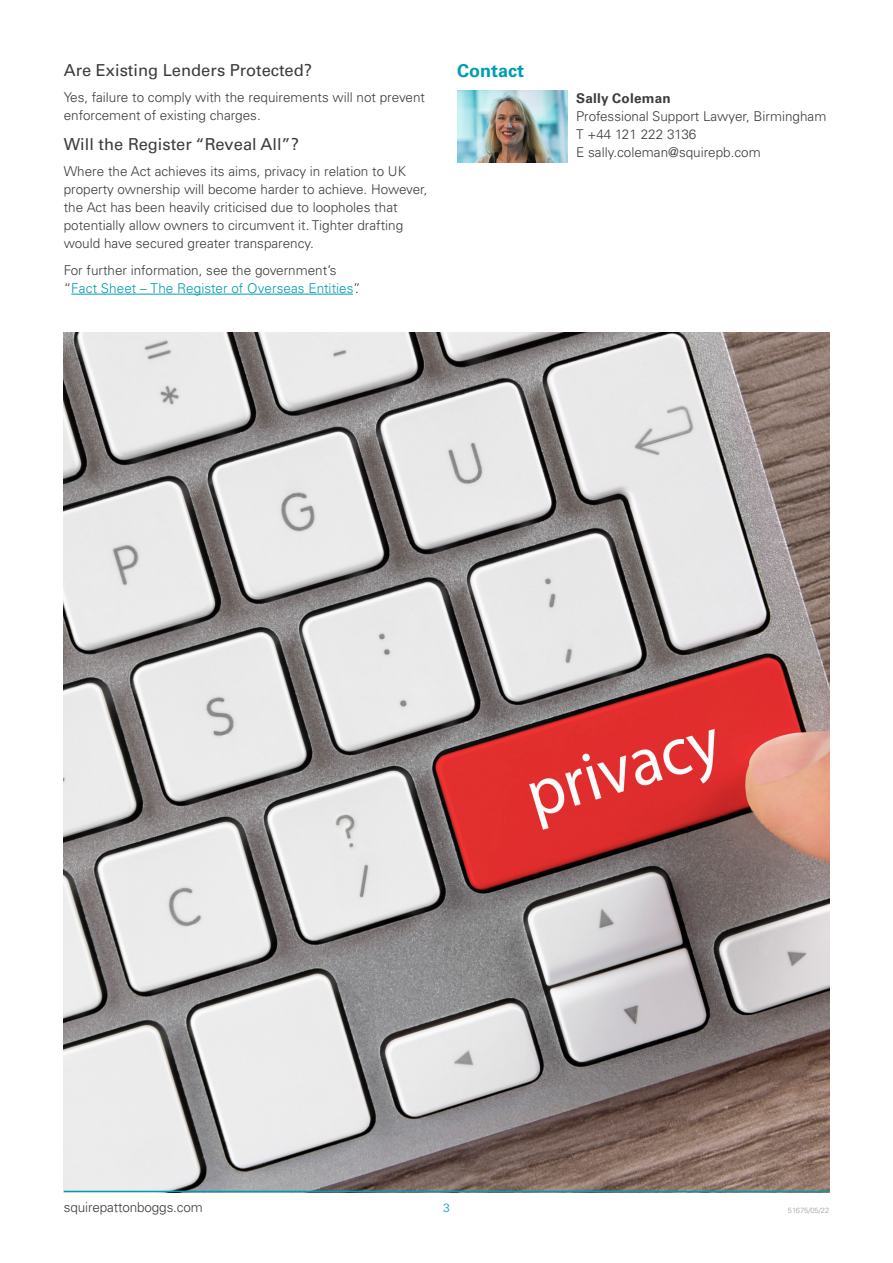
<style>
.page{position:relative;width:893px;height:1263px;background:#fff}
.page>*{position:absolute;margin:0;border:0;box-sizing:border-box;transform-origin:0 0}
.t1{font:700 18px "Univers LTCYR 65";color:#009db1}
.t2{font:16.5px "Univers LTCYR 55 Roman";color:#3c3c3b}
.t3{font:300 13.5px/18px "Univers LTCYR 45";color:#3c3c3b}
.t4{font:700 13.5px "Univers LTCYR 65";letter-spacing:.015em;color:#3c3c3b}
.t5{font:300 12px "Univers LTCYR 45";color:#009db1}
.t6{font:300 7.5px "Univers LTCYR 45";color:#9d9d9c}
.s1{color:#009db1}
</style>
<div class="page">
<img style="left:64px;top:332px;width:765px;height:859px">
<hr style="left:71px;top:294px;width:282px;height:1px;background:#009db1">
<img style="left:457px;top:91px;width:111px;height:72px">
<hr style="left:64px;top:1191px;width:765px;height:1px;background:#009db1">
<p class="t2" style="left:64px;top:58px;width:250px">Are Existing Lenders Protected?</p>
<p class="t3" style="left:64px;top:88px;width:363px">Yes, failure to comply with the requirements will not prevent enforcement of existing charges.</p>
<p class="t2" style="left:64px;top:132px;width:237px">Will the Register “Reveal All”?</p>
<p class="t3" style="left:64px;top:162px;width:365px">Where the Act achieves its aims, privacy in relation to UK property ownership will become harder to achieve. However, the Act has been heavily criticised due to loopholes that potentially allow owners to circumvent it. Tighter drafting would have secured greater transparency.</p>
<p class="t3" style="left:64px;top:261px;width:298px">For further information, see the government’s “<span class="s1">Fact Sheet – The Register of Overseas Entities</span>”.</p>
<h1 class="t1" style="left:457px;top:58px;width:69px">Contact</h1>
<p class="t4" style="left:576px;top:89px;width:96px">Sally Coleman</p>
<p class="t3" style="left:576px;top:107px;width:252px">Professional Support Lawyer, Birmingham<br>T +44 121 222 3136<br>E sally.coleman@squirepb.com</p>
<p class="t3" style="left:64px;top:1198px;width:141px">squirepattonboggs.com</p>
<p class="t5" style="left:443px;top:1200px;width:8px">3</p>
<p class="t6" style="left:788px;top:1205px;width:43px">51675/05/22</p>
</div>
